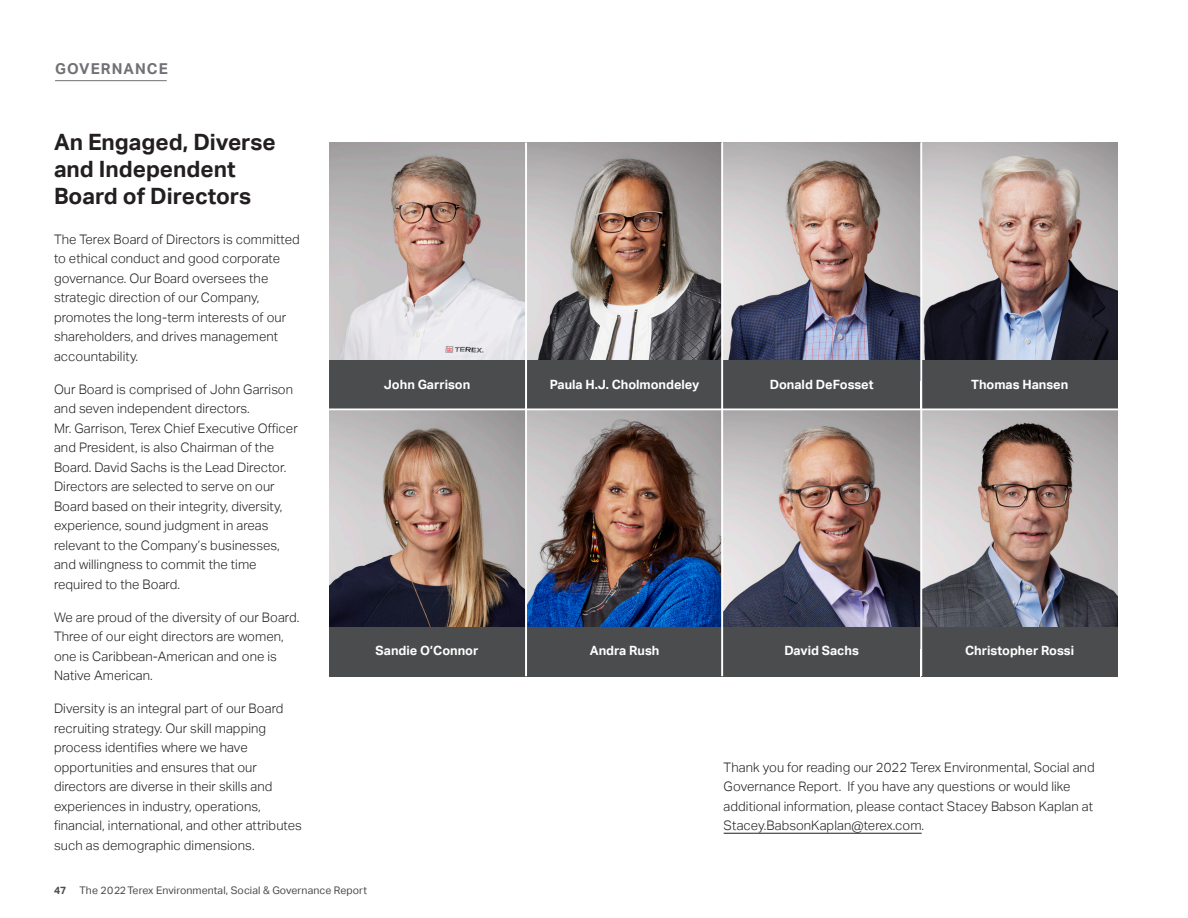
<style>
.page{position:relative;width:1188px;height:918px;background:#fff}
.page>*{position:absolute;margin:0;border:0;box-sizing:border-box;transform-origin:0 0}
.t1{font:700 22.5px/27px "Aktiv Grotesk";color:#231f20}
.t2{font:700 15px "Aktiv Grotesk";letter-spacing:.07em;color:#717074}
.B1{font:300 13.2px/19.5px "Aktiv Grotesk";letter-spacing:.005em;color:#231f20}
.t3{font:700 12.75px "Aktiv Grotesk";color:#fff}
.t4{font:10.5px "Aktiv Grotesk";letter-spacing:.01em;color:#4b4c4d}
.s1{font-weight:700}
</style>
<div class="page">
<img style="left:723px;top:410px;width:395px;height:238px">
<img style="left:329px;top:410px;width:196px;height:217px">
<img style="left:527px;top:410px;width:194px;height:217px">
<div style="left:527px;top:627px;width:196px;height:49px;background:#4b4c4d"></div>
<div style="left:724px;top:627px;width:196px;height:49px;background:#4b4c4d"></div>
<div style="left:922px;top:627px;width:196px;height:49px;background:#4b4c4d"></div>
<div style="left:329px;top:627px;width:196px;height:49px;background:#4b4c4d"></div>
<img style="left:527px;top:143px;width:194px;height:218px">
<img style="left:723px;top:143px;width:197px;height:238px">
<img style="left:922px;top:143px;width:196px;height:218px">
<div style="left:527px;top:361px;width:196px;height:49px;background:#4b4c4d"></div>
<div style="left:724px;top:361px;width:196px;height:49px;background:#4b4c4d"></div>
<div style="left:922px;top:361px;width:196px;height:49px;background:#4b4c4d"></div>
<img style="left:329px;top:143px;width:196px;height:218px">
<div style="left:329px;top:361px;width:196px;height:49px;background:#4b4c4d"></div>
<hr style="left:329px;top:408px;width:805px;height:2px;background:#fff">
<hr style="left:721px;top:143px;width:2px;height:533px;background:#fff">
<hr style="left:920px;top:143px;width:2px;height:533px;background:#fff">
<hr style="left:724px;top:833px;width:198px;height:1px;background:#231f20">
<hr style="left:55px;top:80px;width:112px;height:1px;background:#717074">
<h4 class="t2" style="left:55px;top:60px;width:114px">GOVERNANCE</h4>
<h3 class="t1" style="left:54px;top:129px;width:223px">An Engaged, Diverse and Independent<br>Board of Directors</h3>
<p class="B1" style="left:54px;top:229px;width:247px">The Terex Board of Directors is committed to ethical conduct and good corporate governance. Our Board oversees the strategic direction of our Company, promotes the long-term interests of our shareholders, and drives management accountability.</p>
<p class="B1" style="left:54px;top:379px;width:245px">Our Board is comprised of John Garrison and seven independent directors.<br>Mr. Garrison, Terex Chief Executive Officer and President, is also Chairman of the Board. David Sachs is the Lead Director.<br>Directors are selected to serve on our Board based on their integrity, diversity, experience, sound judgment in areas relevant to the Company’s businesses, and willingness to commit the time required to the Board.</p>
<p class="B1" style="left:54px;top:607px;width:247px">We are proud of the diversity of our Board.<br>Three of our eight directors are women, one is Caribbean-American and one is Native American.</p>
<p class="B1" style="left:54px;top:699px;width:249px">Diversity is an integral part of our Board recruiting strategy. Our skill mapping process identifies where we have opportunities and ensures that our directors are diverse in their skills and experiences in industry, operations, financial, international, and other attributes such as demographic dimensions.</p>
<h3 class="t3" style="left:384px;top:377px;width:88px">John Garrison</h3>
<h3 class="t3" style="left:550px;top:377px;width:151px">Paula H.J. Cholmondeley</h3>
<h3 class="t3" style="left:770px;top:377px;width:105px">Donald DeFosset</h3>
<h3 class="t3" style="left:971px;top:377px;width:99px">Thomas Hansen</h3>
<h3 class="t3" style="left:376px;top:643px;width:104px">Sandie O’Connor</h3>
<h3 class="t3" style="left:590px;top:643px;width:71px">Andra Rush</h3>
<h3 class="t3" style="left:784px;top:643px;width:76px">David Sachs</h3>
<h3 class="t3" style="left:965px;top:643px;width:110px">Christopher Rossi</h3>
<p class="B1" style="left:724px;top:757px;width:373px">Thank you for reading our 2022 Terex Environmental, Social and Governance Report. If you have any questions or would like additional information, please contact Stacey Babson Kaplan at Stacey.BabsonKaplan@terex.com.</p>
<p class="t4" style="left:54px;top:884px;width:315px"><span class="s1">47</span> The 2022 Terex Environmental, Social &amp; Governance Report</p>
</div>
